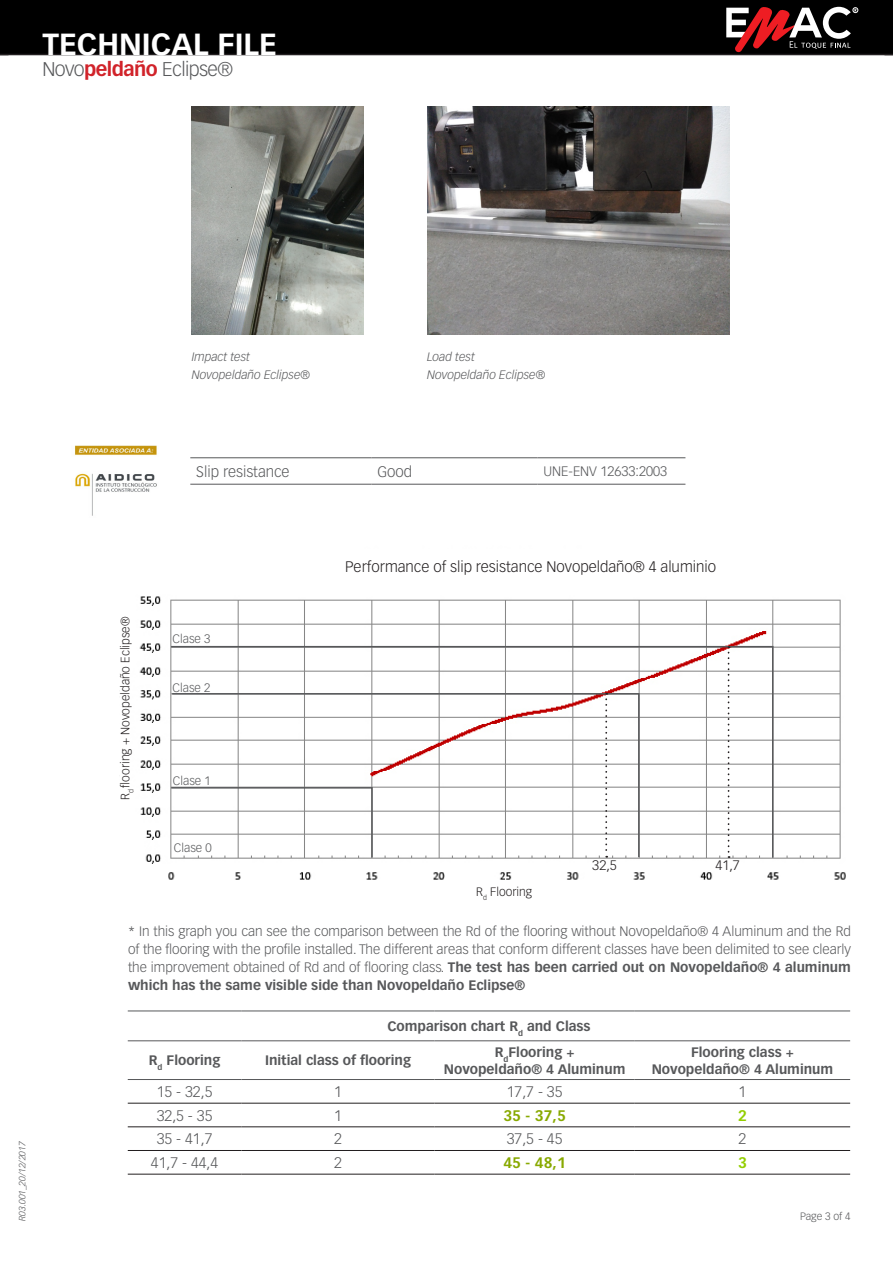
<style>
.page{position:relative;width:893px;height:1263px;background:#fff}
.page>*{position:absolute;margin:0;border:0;box-sizing:border-box;transform-origin:0 0}
.t1{font:700 30px "Vectora LT Std";color:#fff}
.t2{font:300 19.5px "Vectora LT Std";letter-spacing:-.03em;color:#57585a}
.t3{font:300 15px "Vectora LT Std";color:#57585a}
.t4{font:300 15px "Vectora LT Std";color:#231f20}
.t5{font:700 15px "Vectora LT Std";color:#88a900}
.t6{font:700 15px "Vectora LT Std";color:#93ce00}
.t7{font:300 13.5px/18px "Vectora LT Std";color:#57585a;text-align:justify}
.t8{font:700 13.5px "Vectora LT Std";color:#57585a}
.t9{font:300 13.5px "Vectora LT Std";color:#231f20}
.t10{font:italic 300 12px "Vectora LT Std";color:#57585a}
.t11{font:300 12px "Vectora LT Std";color:#231f20}
.t12{font:300 12px "Vectora LT Std";color:#57585a}
.t13{font:300 10.5px "Vectora LT Std";color:#57585a}
.t14{font:italic 300 9px "Vectora LT Std";color:#57585a}
.s1{font-weight:700;color:#d1232a}
.s2{font-weight:700}
</style>
<div class="page">
<div style="left:0;top:0;width:893px;height:55px;background:#000"></div>
<svg style="left:726px;top:7px;width:132px;height:45px"></svg>
<img style="left:139px;top:596px;width:707px;height:284px">
<svg style="left:170px;top:645px;width:604px;height:214px"></svg>
<svg style="left:605px;top:693px;width:2px;height:165px"></svg>
<svg style="left:728px;top:646px;width:2px;height:212px"></svg>
<hr style="left:128px;top:1103px;width:113px;height:1px;background:#231f20">
<hr style="left:241px;top:1103px;width:194px;height:1px;background:#231f20">
<hr style="left:435px;top:1103px;width:200px;height:1px;background:#231f20">
<hr style="left:635px;top:1103px;width:215px;height:1px;background:#231f20">
<hr style="left:128px;top:1126px;width:113px;height:1px;background:#231f20">
<hr style="left:241px;top:1126px;width:194px;height:1px;background:#231f20">
<hr style="left:435px;top:1126px;width:200px;height:1px;background:#231f20">
<hr style="left:635px;top:1126px;width:215px;height:1px;background:#231f20">
<hr style="left:128px;top:1150px;width:113px;height:1px;background:#231f20">
<hr style="left:241px;top:1150px;width:194px;height:1px;background:#231f20">
<hr style="left:435px;top:1150px;width:200px;height:1px;background:#231f20">
<hr style="left:635px;top:1150px;width:215px;height:1px;background:#231f20">
<hr style="left:128px;top:1174px;width:113px;height:1px;background:#231f20">
<hr style="left:241px;top:1174px;width:194px;height:1px;background:#231f20">
<hr style="left:435px;top:1174px;width:200px;height:1px;background:#231f20">
<hr style="left:635px;top:1174px;width:215px;height:1px;background:#231f20">
<hr style="left:128px;top:1010px;width:113px;height:1px;background:#57585a">
<hr style="left:241px;top:1010px;width:194px;height:1px;background:#57585a">
<hr style="left:435px;top:1010px;width:200px;height:1px;background:#57585a">
<hr style="left:635px;top:1010px;width:215px;height:1px;background:#57585a">
<hr style="left:128px;top:1040px;width:113px;height:1px;background:#57585a">
<hr style="left:241px;top:1040px;width:194px;height:1px;background:#57585a">
<hr style="left:435px;top:1040px;width:200px;height:1px;background:#57585a">
<hr style="left:635px;top:1040px;width:215px;height:1px;background:#57585a">
<hr style="left:128px;top:1079px;width:113px;height:1px;background:#57585a">
<hr style="left:241px;top:1079px;width:194px;height:1px;background:#57585a">
<hr style="left:435px;top:1079px;width:200px;height:1px;background:#57585a">
<hr style="left:635px;top:1079px;width:215px;height:1px;background:#57585a">
<hr style="left:190px;top:457px;width:181px;height:1px;background:#57585a">
<hr style="left:371px;top:457px;width:166px;height:1px;background:#57585a">
<hr style="left:537px;top:457px;width:148px;height:1px;background:#57585a">
<hr style="left:190px;top:484px;width:181px;height:1px;background:#57585a">
<hr style="left:371px;top:484px;width:166px;height:1px;background:#57585a">
<hr style="left:537px;top:484px;width:148px;height:1px;background:#57585a">
<img style="left:75px;top:445px;width:82px;height:71px">
<img style="left:427px;top:107px;width:302px;height:228px">
<img style="left:192px;top:106px;width:171px;height:229px">
<h1 class="t1" style="left:43px;top:26px;width:236px">TECHNICAL FILE</h1>
<p class="t2" style="left:43px;top:58px;width:192px">Novo<span class="s1">peldaño</span> Eclipse®</p>
<p class="t14" style="left:17px;top:1221px;width:81px;rotate:-90deg">R03.001_20/12/2017</p>
<p class="t10" style="left:192px;top:350px;width:60px">Impact test</p>
<p class="t10" style="left:192px;top:368px;width:120px">Novopeldaño Eclipse®</p>
<p class="t10" style="left:427px;top:350px;width:49px">Load test</p>
<p class="t10" style="left:427px;top:368px;width:120px">Novopeldaño Eclipse®</p>
<p class="t3" style="left:196px;top:463px;width:95px">Slip resistance</p>
<p class="t3" style="left:377px;top:463px;width:36px">Good</p>
<p class="t7" style="left:543px;top:463px;width:125px">UNE-ENV 12633:2003</p>
<p class="t11" style="left:118px;top:800px;width:185px;rotate:-90deg">R<sub>d</sub> flooring + Novopeldaño Eclipse®</p>
<p class="t12" style="left:173px;top:632px;width:39px">Clase 3</p>
<p class="t12" style="left:173px;top:680px;width:39px">Clase 2</p>
<p class="t12" style="left:173px;top:774px;width:39px">Clase 1</p>
<p class="t12" style="left:174px;top:841px;width:39px">Clase 0</p>
<p class="t4" style="left:345px;top:558px;width:373px">Performance of slip resistance Novopeldaño® 4 aluminio</p>
<p class="t9" style="left:592px;top:857px;width:26px">32,5</p>
<p class="t9" style="left:715px;top:857px;width:26px">41,7</p>
<p class="t11" style="left:476px;top:884px;width:57px">R<sub>d</sub> Flooring</p>
<p class="t7" style="left:128px;top:922px;width:724px">* In this graph you can see the comparison between the Rd of the flooring without Novopeldaño® 4 Aluminum and the Rd of the flooring with the profile installed. The different areas that conform different classes have been delimited to see clearly the improvement obtained of Rd and of flooring class. <span class="s2">The test has been carried out on Novopeldaño® 4 aluminum which has the same visible side than Novopeldaño Eclipse®</span></p>
<p class="t8" style="left:387px;top:1018px;width:205px">Comparison chart R<sub>d</sub> and Class</p>
<p class="t8" style="left:149px;top:1052px;width:73px">R<sub>d</sub> Flooring</p>
<p class="t8" style="left:265px;top:1052px;width:148px">Initial class of flooring</p>
<p class="t8" style="left:495px;top:1044px;width:81px">R<sub>d</sub>Flooring +</p>
<p class="t8" style="left:691px;top:1044px;width:104px">Flooring class +</p>
<p class="t8" style="left:652px;top:1060px;width:183px">Novopeldaño® 4 Aluminum</p>
<p class="t8" style="left:444px;top:1060px;width:183px">Novopeldaño® 4 Aluminum</p>
<p class="t3" style="left:157px;top:1083px;width:57px">15 - 32,5</p>
<p class="t3" style="left:334px;top:1083px;width:9px">1</p>
<p class="t3" style="left:507px;top:1083px;width:57px">17,7 - 35</p>
<p class="t3" style="left:738px;top:1083px;width:9px">1</p>
<p class="t3" style="left:157px;top:1107px;width:57px">32,5 - 35</p>
<p class="t3" style="left:334px;top:1107px;width:9px">1</p>
<p class="t5" style="left:503px;top:1106px;width:64px">35 - 37,5</p>
<p class="t6" style="left:738px;top:1106px;width:10px">2</p>
<p class="t3" style="left:157px;top:1130px;width:57px">35 - 41,7</p>
<p class="t3" style="left:334px;top:1130px;width:9px">2</p>
<p class="t3" style="left:507px;top:1130px;width:57px">37,5 - 45</p>
<p class="t3" style="left:738px;top:1130px;width:9px">2</p>
<p class="t3" style="left:151px;top:1154px;width:69px">41,7 - 44,4</p>
<p class="t3" style="left:334px;top:1154px;width:9px">2</p>
<p class="t5" style="left:503px;top:1154px;width:64px">45 - 48,1</p>
<p class="t6" style="left:738px;top:1154px;width:10px">3</p>
<p class="t13" style="left:800px;top:1210px;width:52px">Page 3 of 4</p>
</div>
